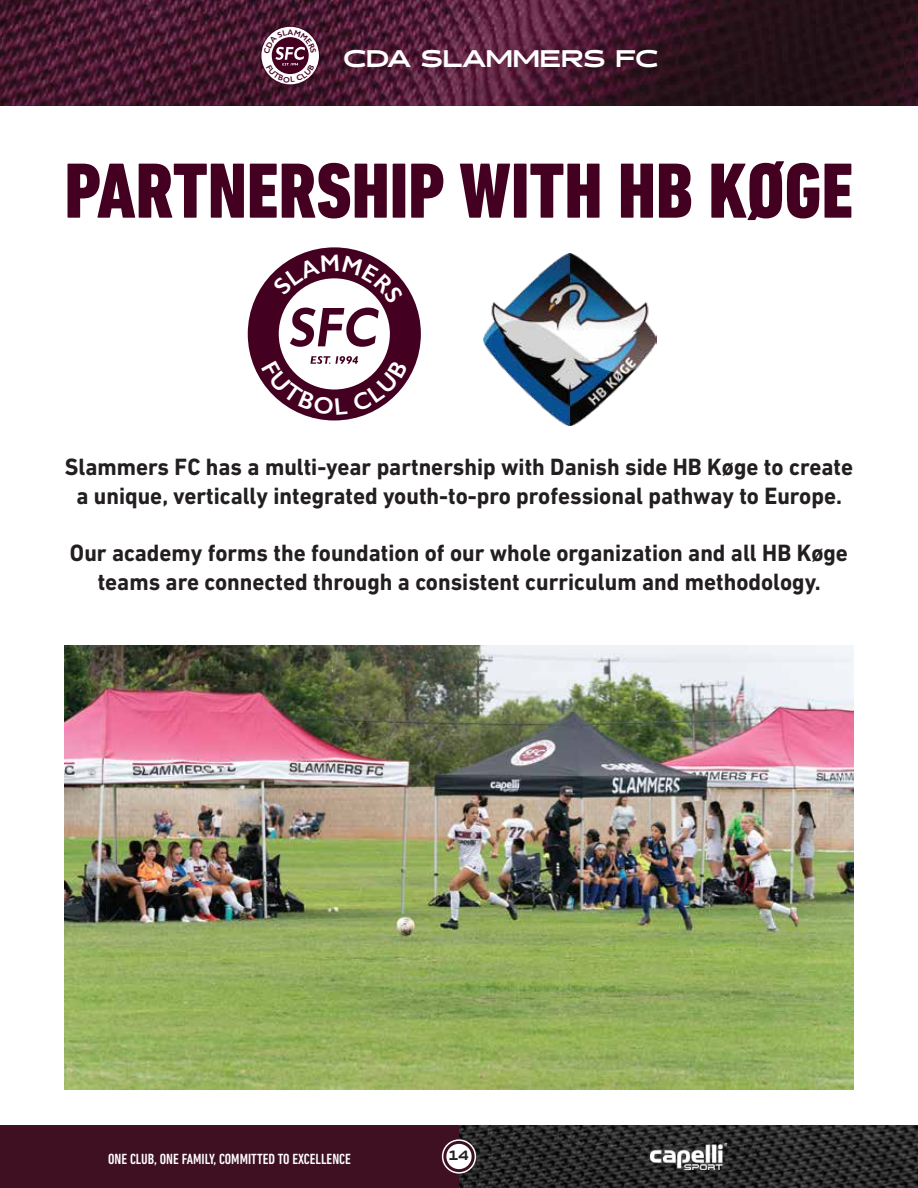
<style>
.page{position:relative;width:918px;height:1188px;background:#fff}
.page>*{position:absolute;margin:0;border:0;box-sizing:border-box;transform-origin:0 0}
.t1{font:800 condensed 79.5px "DIN Next LT Pro";color:#440020}
.t2{font:700 24px/28.8px "DIN Next LT Pro";color:#231f20;text-align:center;scale:.95 1}
.t3{font:900 24px "Halogen";color:#fff}
.t4{font:500 condensed 15px "DIN Next LT Pro";color:#fff}
.t5{font:900 13.5px "Halogen";color:#231f20}
</style>
<div class="page">
<img style="left:0;top:0;width:918px;height:106px">
<img style="left:65px;top:646px;width:788px;height:444px">
<img style="left:484px;top:253px;width:172px;height:172px">
<div style="left:0;top:1125px;width:459px;height:63px;background:#3e1021"></div>
<img style="left:459px;top:1125px;width:459px;height:63px">
<svg style="left:442px;top:1139px;width:34px;height:35px"></svg>
<img style="left:650px;top:1144px;width:77px;height:25px">
<svg style="left:261px;top:27px;width:58px;height:57px"></svg>
<svg style="left:248px;top:247px;width:173px;height:174px"></svg>
<p class="t3" style="left:343px;top:43px;width:316px">CDA SLAMMERS FC</p>
<h1 class="t1" style="left:65px;top:145px;width:790px">PARTNERSHIP WITH HB KØGE</h1>
<p class="t2" style="left:65px;top:452px;width:831px">Slammers FC has a multi-year partnership with Danish side HB Køge to create a unique, vertically integrated youth-to-pro professional pathway to Europe.</p>
<p class="t2" style="left:70px;top:538px;width:820px">Our academy forms the foundation of our whole organization and all HB Køge teams are connected through a consistent curriculum and methodology.</p>
<p class="t4" style="left:108px;top:1150px;width:244px">ONE CLUB, ONE FAMILY, COMMITTED TO EXCELLENCE</p>
<p class="t5" style="left:449px;top:1147px;width:21px">14</p>
</div>
